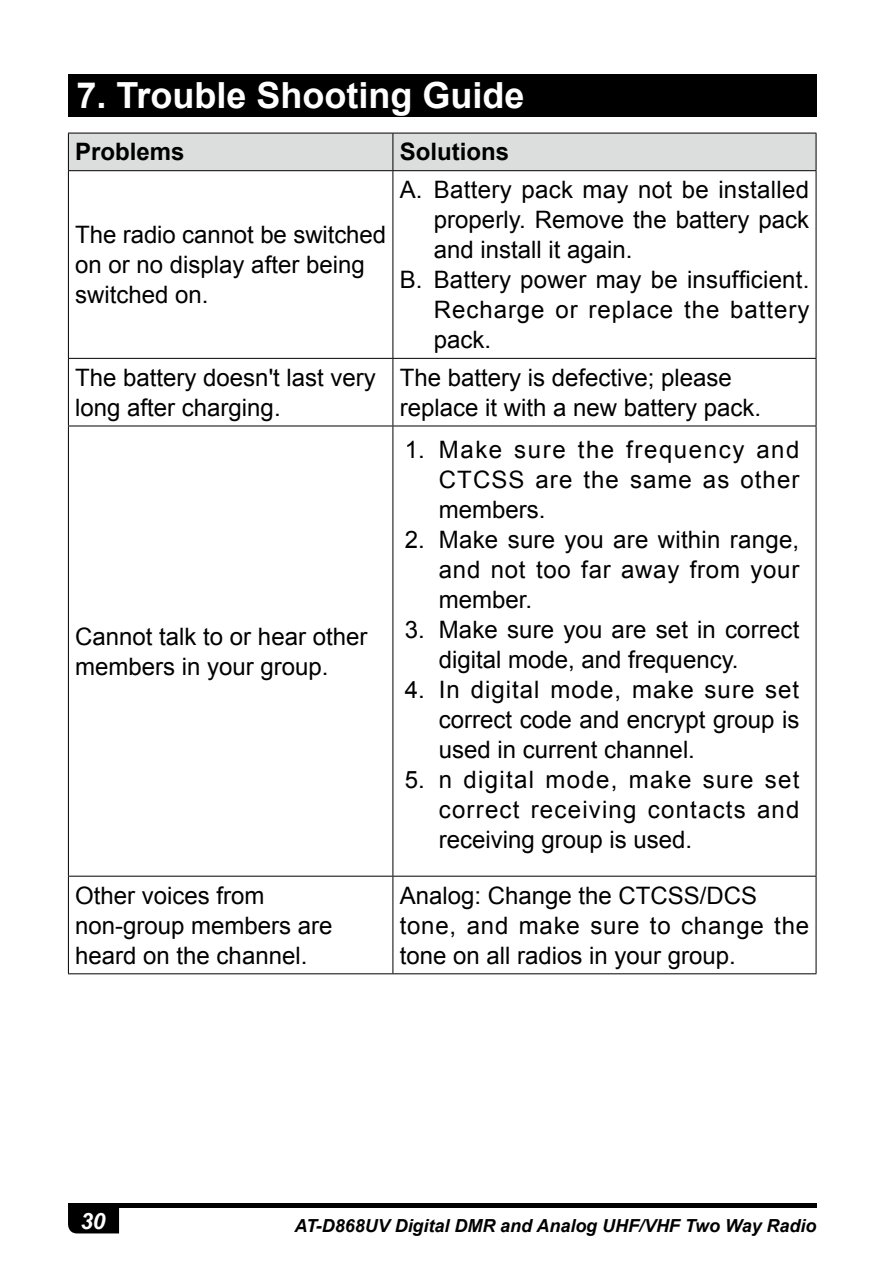
<style>
.page{position:relative;width:893px;height:1276px;background:#fff}
.page>*{position:absolute;margin:0;border:0;box-sizing:border-box;transform-origin:0 0}
.t1{font:700 36px "Arial";color:#fff}
.t2{font:24px/30px "Arial";color:#000}
.t3{font:24px "Arial";letter-spacing:.04em;color:#000}
.t4{font:700 24px "Arial";color:#000}
.t5{font:italic 700 22.5px "Arial";color:#fff}
.t6{font:italic 700 18px "Arial";color:#000}
</style>
<div class="page">
<div style="left:68px;top:1203px;width:748px;height:5px;background:#000"></div>
<svg style="left:68px;top:1208px;width:51px;height:25px"></svg>
<div style="left:69px;top:134px;width:746px;height:36px;background:#dcdddd"></div>
<hr style="left:68px;top:133px;width:325px;height:1px;background:#000">
<hr style="left:68px;top:133px;width:1px;height:37px;background:#000">
<hr style="left:393px;top:133px;width:423px;height:1px;background:#000">
<hr style="left:392px;top:133px;width:1px;height:37px;background:#000">
<hr style="left:815px;top:133px;width:2px;height:37px;background:#000">
<hr style="left:68px;top:170px;width:325px;height:1px;background:#000">
<hr style="left:68px;top:171px;width:1px;height:187px;background:#000">
<hr style="left:393px;top:170px;width:423px;height:1px;background:#000">
<hr style="left:392px;top:171px;width:1px;height:187px;background:#000">
<hr style="left:815px;top:171px;width:2px;height:187px;background:#000">
<hr style="left:68px;top:358px;width:325px;height:1px;background:#000">
<hr style="left:68px;top:359px;width:1px;height:66px;background:#000">
<hr style="left:393px;top:358px;width:423px;height:1px;background:#000">
<hr style="left:392px;top:359px;width:1px;height:66px;background:#000">
<hr style="left:815px;top:359px;width:2px;height:66px;background:#000">
<hr style="left:68px;top:425px;width:325px;height:1px;background:#000">
<hr style="left:68px;top:426px;width:1px;height:450px;background:#000">
<hr style="left:393px;top:425px;width:423px;height:1px;background:#000">
<hr style="left:392px;top:426px;width:1px;height:450px;background:#000">
<hr style="left:815px;top:426px;width:2px;height:450px;background:#000">
<hr style="left:68px;top:875px;width:325px;height:1px;background:#000">
<hr style="left:68px;top:876px;width:1px;height:97px;background:#000">
<hr style="left:393px;top:875px;width:423px;height:1px;background:#000">
<hr style="left:392px;top:876px;width:1px;height:97px;background:#000">
<hr style="left:815px;top:876px;width:2px;height:97px;background:#000">
<hr style="left:68px;top:973px;width:325px;height:1px;background:#000">
<hr style="left:393px;top:973px;width:423px;height:1px;background:#000">
<div style="left:68px;top:75px;width:748px;height:42px;background:#000"></div>
<h1 class="t1" style="left:77px;top:71px;width:450px">7. Trouble Shooting Guide</h1>
<p class="t4" style="left:75px;top:136px;width:111px">Problems</p>
<p class="t4" style="left:400px;top:136px;width:111px">Solutions</p>
<p class="t2" style="left:75px;top:220px;width:312px">The radio cannot be switched on or no display after being switched on.</p>
<p class="t2" style="left:400px;top:175px;width:411px">A. Battery pack may not be installed</p>
<p class="t2" style="left:434px;top:205px;width:377px">properly. Remove the battery pack</p>
<p class="t2" style="left:434px;top:235px;width:200px">and install it again.</p>
<p class="t2" style="left:400px;top:265px;width:411px">B. Battery power may be insufficient.</p>
<p class="t3" style="left:434px;top:294px;width:377px">Recharge or replace the battery</p>
<p class="t2" style="left:434px;top:325px;width:59px">pack.</p>
<p class="t2" style="left:75px;top:362px;width:302px">The battery doesn't last very long after charging.</p>
<p class="t2" style="left:400px;top:362px;width:363px">The battery is defective; please replace it with a new battery pack.</p>
<p class="t2" style="left:75px;top:621px;width:294px">Cannot talk to or hear other members in your group.</p>
<p class="t2" style="left:439px;top:435px;width:362px;text-align:justify;text-indent:-34px">1. Make sure the frequency and CTCSS are the same as other members.</p>
<p class="t2" style="left:439px;top:525px;width:362px;text-align:justify;text-indent:-34px">2. Make sure you are within range, and not too far away from your member.</p>
<p class="t2" style="left:439px;top:615px;width:362px;text-indent:-34px">3. Make sure you are set in correct digital mode, and frequency.</p>
<p class="t2" style="left:439px;top:675px;width:362px;text-align:justify;text-indent:-34px">4. In digital mode, make sure set correct code and encrypt group is used in current channel.</p>
<p class="t2" style="left:439px;top:765px;width:362px;text-align:justify;text-indent:-34px">5. n digital mode, make sure set correct receiving contacts and receiving group is used.</p>
<p class="t2" style="left:75px;top:880px;width:259px">Other voices from non-group members are heard on the channel.</p>
<p class="t2" style="left:400px;top:880px;width:411px">Analog: Change the CTCSS/DCS tone, and make sure to change the tone on all radios in your group.</p>
<p class="t5" style="left:80px;top:1206px;width:27px">30</p>
<p class="t6" style="left:294px;top:1214px;width:524px">AT-D868UV Digital DMR and Analog UHF/VHF Two Way Radio</p>
</div>
